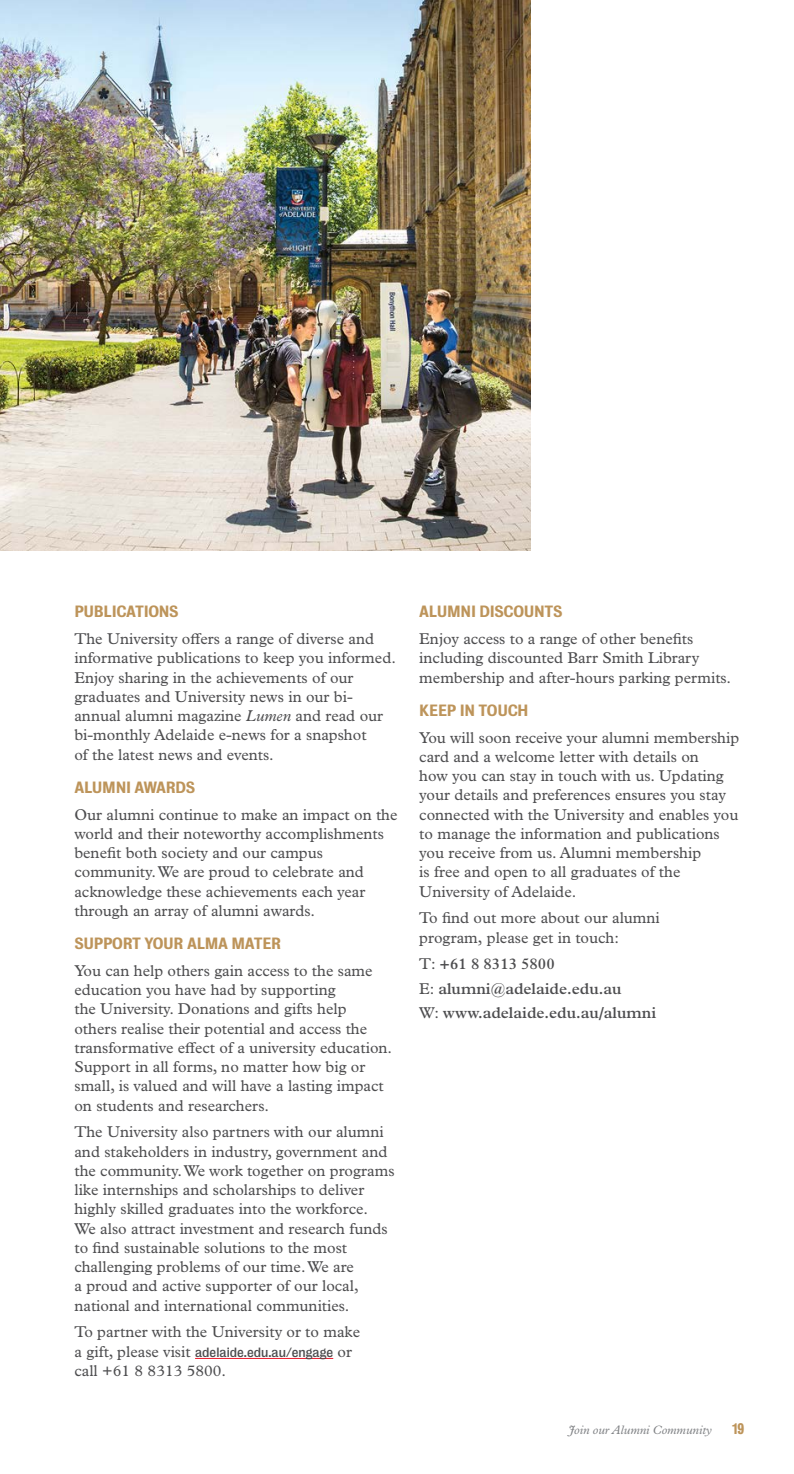
<style>
.page{position:relative;width:794px;height:1474px;background:#fff}
.page>*{position:absolute;margin:0;border:0;box-sizing:border-box;transform-origin:0 0}
.t1{font:15.75px/19.2px "Plantin MT Std";color:#4d4d4f}
.t2{font:600 15.75px/24.2px "Plantin MT Std";color:#4d4d4f}
.t3{font:500 14.88px "Bureau Grot";letter-spacing:-.02em;color:#bd945a}
.t4{font:700 14px "Bureau Grot Condensed";color:#bd945a}
.t5{font:12.25px "Bureau Grot";color:#4d4d4f}
.t6{font:italic 12.25px "Plantin MT Std";color:#808285}
.s1{font-style:italic}
.s2{font-family:"Plantin MT Std";font-size:15.75px}
.s3{font-weight:400}
</style>
<div class="page">
<img style="left:0;top:0;width:531px;height:551px">
<hr style="left:195px;top:1357px;width:138px;height:1px;background:#ed1c2e">
<p class="t3" style="left:74px;top:603px;width:106px">PUBLICATIONS</p>
<p class="t1" style="left:74px;top:629px;width:323px">The University offers a range of diverse and informative publications to keep you informed.<br>Enjoy sharing in the achievements of our graduates and University news in our bi&shy;annual alumni magazine <span class="s1">Lumen</span> and read our bi-monthly Adelaide e-news for a snapshot<br>of the latest news and events.</p>
<p class="t3" style="left:74px;top:778px;width:122px">ALUMNI AWARDS</p>
<p class="t1" style="left:74px;top:804px;width:324px">Our alumni continue to make an impact on the world and their noteworthy accomplishments benefit both society and our campus community. We are proud to celebrate and acknowledge these achievements each year through an array of alumni awards.</p>
<p class="t3" style="left:74px;top:935px;width:208px">SUPPORT YOUR ALMA MATER</p>
<p class="t1" style="left:74px;top:961px;width:319px">You can help others gain access to the same education you have had by supporting<br>the University. Donations and gifts help others realise their potential and access the transformative effect of a university education.<br>Support in all forms, no matter how big or small, is valued and will have a lasting impact on students and researchers.</p>
<p class="t1" style="left:74px;top:1122px;width:322px">The University also partners with our alumni and stakeholders in industry, government and the community. We work together on programs like internships and scholarships to deliver highly skilled graduates into the workforce.<br>We also attract investment and research funds to find sustainable solutions to the most challenging problems of our time. We are<br>a proud and active supporter of our local, national and international communities.</p>
<p class="t1" style="left:74px;top:1322px;width:287px">To partner with the University or to make</p>
<p class="t5" style="left:74px;top:1344px;width:279px"><span class="s2">a gift, please visit</span> adelaide.edu.au/engage <span class="s2">or</span></p>
<p class="t1" style="left:74px;top:1361px;width:153px">call +61 8 8313 5800.</p>
<p class="t3" style="left:419px;top:603px;width:145px">ALUMNI DISCOUNTS</p>
<p class="t1" style="left:419px;top:629px;width:313px">Enjoy access to a range of other benefits including discounted Barr Smith Library membership and after-hours parking permits.</p>
<p class="t3" style="left:419px;top:701px;width:111px">KEEP IN TOUCH</p>
<p class="t1" style="left:419px;top:727px;width:321px">You will soon receive your alumni membership card and a welcome letter with details on<br>how you can stay in touch with us. Updating your details and preferences ensures you stay connected with the University and enables you to manage the information and publications you receive from us. Alumni membership<br>is free and open to all graduates of the University of Adelaide.</p>
<p class="t1" style="left:419px;top:908px;width:242px">To find out more about our alumni program, please get in touch:</p>
<p class="t2" style="left:419px;top:951px;width:238px"><span class="s3">T:</span> +61 8 8313 5800<br><span class="s3">E:</span> alumni@adelaide.edu.au<br><span class="s3">W:</span> www.adelaide.edu.au/alumni</p>
<p class="t6" style="left:568px;top:1422px;width:145px">Join our Alumni Community</p>
<p class="t4" style="left:732px;top:1420px;width:14px">19</p>
</div>
